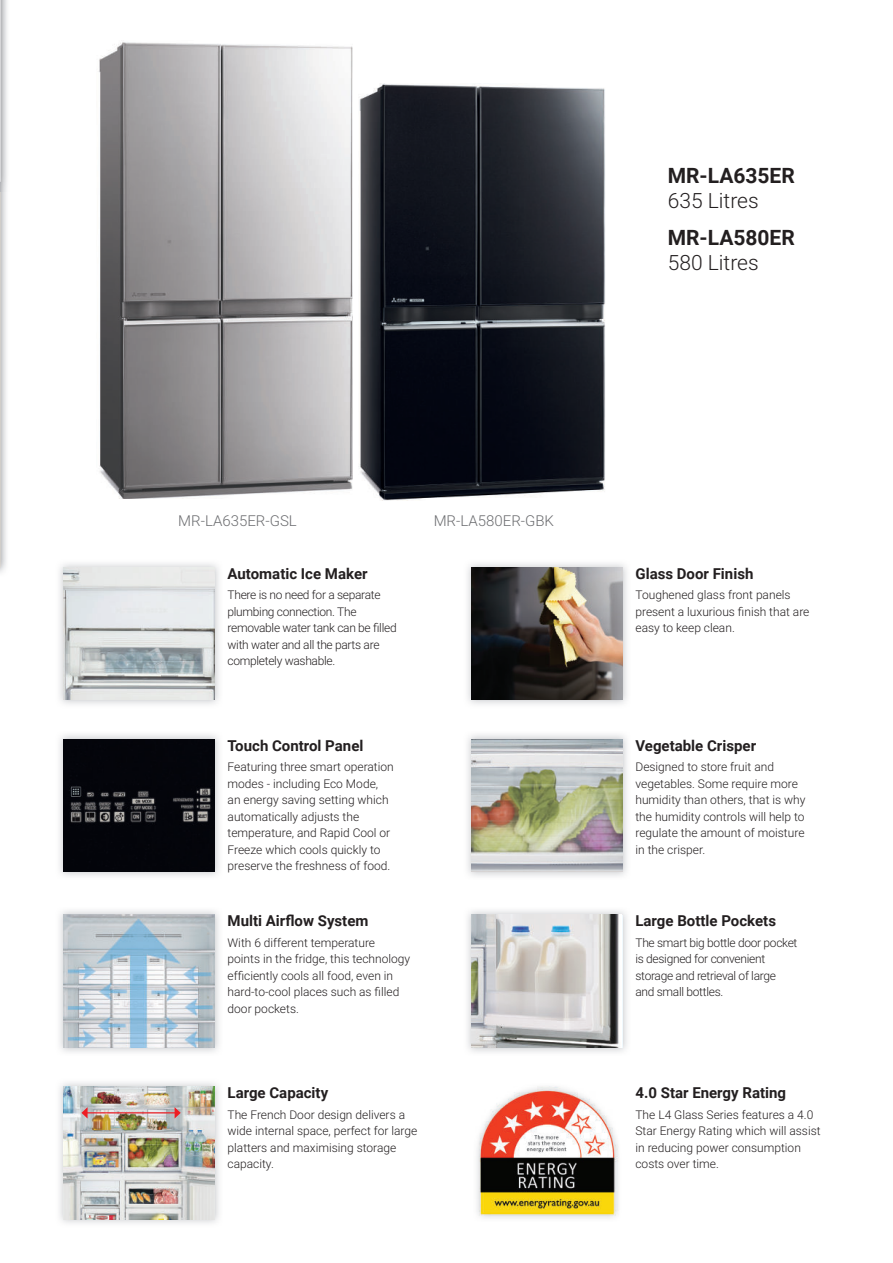
<style>
.page{position:relative;width:893px;height:1263px;background:#fff}
.page>*{position:absolute;margin:0;border:0;box-sizing:border-box;transform-origin:0 0}
.t1{font:700 21px "Roboto";color:#231f20}
.t2{font:300 21px "Roboto";color:#231f20}
.t3{font:700 15px "Roboto";color:#231f20}
.t4{font:300 15px "Roboto";color:#6d6e71}
.t5{font:300 12px/16.5px "Roboto";color:#231f20}
.t6{font:300 12px/16.5px "Roboto";letter-spacing:-.025em;color:#231f20}
</style>
<div class="page">
<img style="left:0;top:0;width:7px;height:573px">
<img style="left:0;top:191px;width:1px;height:376px">
<img style="left:359px;top:84px;width:246px;height:417px">
<img style="left:99px;top:42px;width:254px;height:457px">
<img style="left:0;top:0;width:1px;height:191px">
<img style="left:59px;top:734px;width:160px;height:142px">
<img style="left:64px;top:739px;width:151px;height:133px">
<img style="left:477px;top:1087px;width:142px;height:131px">
<img style="left:59px;top:910px;width:160px;height:142px">
<img style="left:64px;top:915px;width:151px;height:132px">
<img style="left:59px;top:1082px;width:160px;height:141px">
<img style="left:64px;top:1087px;width:151px;height:132px">
<hr style="left:87px;top:1112px;width:88px;height:1px;background:#ee1d23">
<svg style="left:81px;top:1107px;width:7px;height:11px"></svg>
<svg style="left:175px;top:1107px;width:6px;height:11px"></svg>
<img style="left:467px;top:563px;width:160px;height:141px">
<img style="left:472px;top:567px;width:151px;height:133px">
<img style="left:467px;top:734px;width:160px;height:142px">
<img style="left:472px;top:739px;width:151px;height:133px">
<img style="left:467px;top:910px;width:160px;height:142px">
<img style="left:472px;top:915px;width:149px;height:132px">
<img style="left:59px;top:563px;width:160px;height:141px">
<img style="left:64px;top:567px;width:151px;height:133px">
<h1 class="t1" style="left:668px;top:167px;width:129px">MR-LA635ER</h1>
<h1 class="t2" style="left:668px;top:192px;width:92px">635 Litres</h1>
<h1 class="t1" style="left:668px;top:229px;width:129px">MR-LA580ER</h1>
<h1 class="t2" style="left:668px;top:254px;width:92px">580 Litres</h1>
<p class="t4" style="left:178px;top:514px;width:120px">MR-LA635ER-GSL</p>
<p class="t4" style="left:434px;top:514px;width:122px">MR-LA580ER-GBK</p>
<p class="t3" style="left:228px;top:567px;width:142px">Automatic Ice Maker</p>
<p class="t6" style="left:228px;top:588px;width:171px">There is no need for a separate plumbing connection. The removable water tank can be filled with water and all the parts are completely washable.</p>
<p class="t3" style="left:228px;top:739px;width:137px">Touch Control Panel</p>
<p class="t5" style="left:228px;top:760px;width:168px">Featuring three smart operation modes - including Eco Mode, an energy saving setting which automatically adjusts the temperature, and Rapid Cool or<br>Freeze which cools quickly to preserve the freshness of food.</p>
<p class="t3" style="left:228px;top:910px;width:142px">Multi Airflow System</p>
<p class="t5" style="left:228px;top:935px;width:184px">With 6 different temperature points in the fridge, this technology efficiently cools all food, even in hard-to-cool places such as filled door pockets.</p>
<p class="t3" style="left:228px;top:1082px;width:102px">Large Capacity</p>
<p class="t5" style="left:228px;top:1107px;width:191px">The French Door design delivers a wide internal space, perfect for large platters and maximising storage capacity.</p>
<p class="t3" style="left:635px;top:567px;width:119px">Glass Door Finish</p>
<p class="t5" style="left:635px;top:588px;width:176px">Toughened glass front panels present a luxurious finish that are easy to keep clean.</p>
<p class="t3" style="left:635px;top:739px;width:122px">Vegetable Crisper</p>
<p class="t5" style="left:635px;top:760px;width:172px">Designed to store fruit and vegetables. Some require more humidity than others, that is why the humidity controls will help to regulate the amount of moisture in the crisper.</p>
<p class="t3" style="left:635px;top:915px;width:142px">Large Bottle Pockets</p>
<p class="t6" style="left:635px;top:935px;width:164px">The smart big bottle door pocket is designed for convenient storage and retrieval of large and small bottles.</p>
<p class="t3" style="left:635px;top:1082px;width:152px">4.0 Star Energy Rating</p>
<p class="t5" style="left:635px;top:1107px;width:187px">The L4 Glass Series features a 4.0<br>Star Energy Rating which will assist in reducing power consumption costs over time.</p>
</div>
